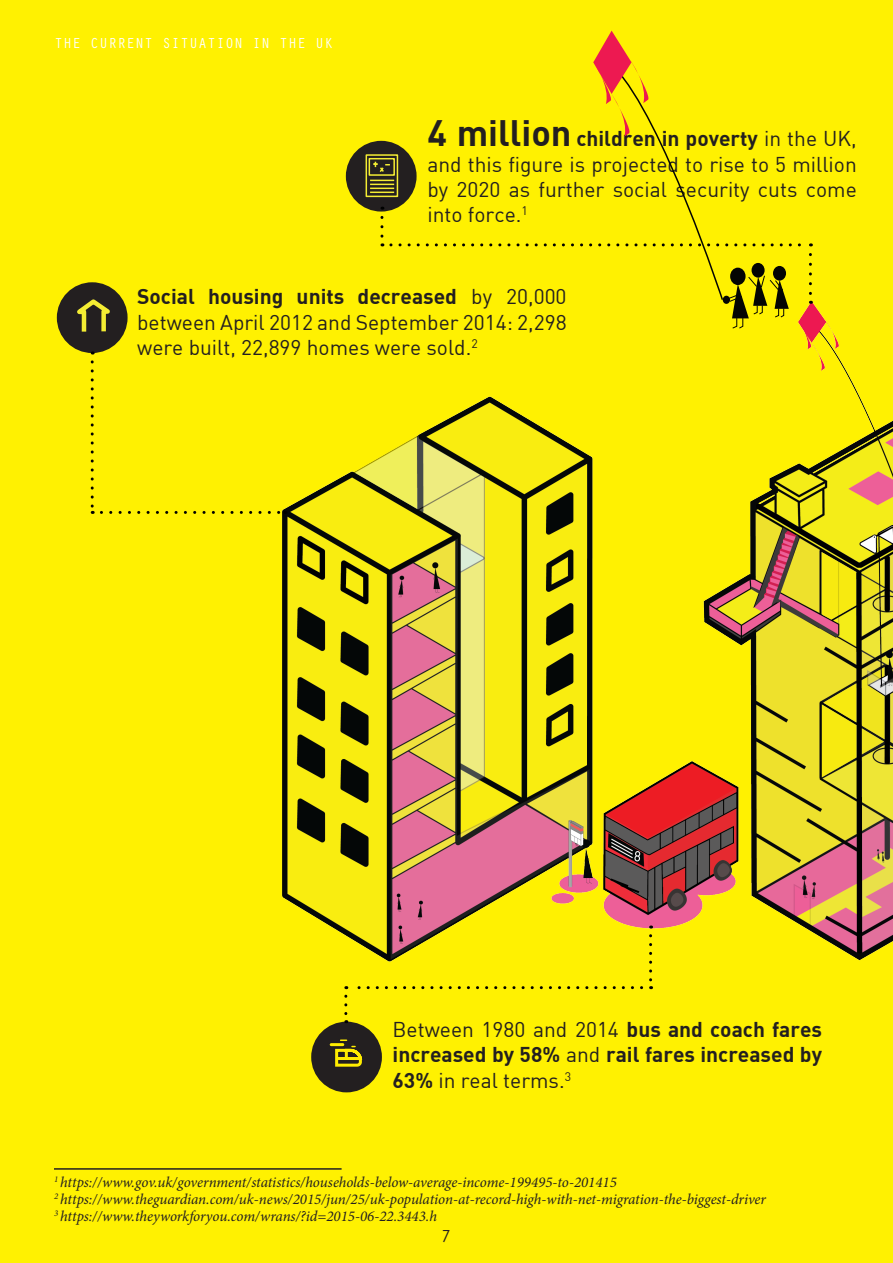
<style>
.page{position:relative;width:893px;height:1263px;background:#fff101}
.page>*{position:absolute;margin:0;border:0;box-sizing:border-box;transform-origin:0 0}
.t1{font:21px/25.2px "DIN";color:#231f20;text-align:justify}
.t2{font:21px/25.2px "DIN Bold";color:#231f20;text-align:justify}
.t3{font:18px "Orator Std";color:#231f20}
.t4{font:italic 15px "Minion Pro";letter-spacing:-.005em;color:#231f20}
.t5{font:15px "Orator Std";color:#fff}
.s1{font-family:"DIN Bold";font-size:36px}
.s2{font-family:"DIN Bold"}
.s3{font-family:"DIN"}
</style>
<div class="page">
<img style="left:282px;top:243px;width:611px;height:850px">
<div style="left:57px;top:282px;width:71px;height:71px;background:#231f20;border-radius:50%"></div>
<svg style="left:77px;top:296px;width:45px;height:36px"></svg>
<div style="left:346px;top:141px;width:71px;height:71px;background:#231f20;border-radius:50%"></div>
<div style="left:311px;top:1022px;width:71px;height:70px;background:#231f20;border-radius:50%"></div>
<svg style="left:331px;top:1039px;width:32px;height:28px"></svg>
<svg style="left:91px;top:362px;width:3px;height:152px"></svg>
<svg style="left:101px;top:511px;width:185px;height:3px"></svg>
<svg style="left:649px;top:936px;width:3px;height:53px"></svg>
<svg style="left:346px;top:986px;width:296px;height:3px"></svg>
<svg style="left:344px;top:996px;width:3px;height:27px"></svg>
<svg style="left:365px;top:31px;width:447px;height:297px"></svg>
<hr style="left:54px;top:1168px;width:288px;height:2px;background:#231f20">
<p class="t5" style="left:54px;top:32px;width:281px">THE CURRENT SITUATION IN THE UK</p>
<p class="t1" style="left:427px;top:126px;width:431px"><span class="s1">4 million</span> <span class="s2">children in poverty</span> in the UK, and this figure is projected to rise to 5 million by 2020 as further social security cuts come into force.<sup>1</sup></p>
<p class="t1" style="left:137px;top:284px;width:431px"><span class="s2">Social housing units decreased</span> by 20,000 between April 2012 and September 2014: 2,298 were built, 22,899 homes were sold.<sup>2</sup></p>
<p class="t2" style="left:393px;top:1016px;width:431px"><span class="s3">Between 1980 and 2014</span> bus and coach fares increased by 58% <span class="s3">and</span> rail fares increased by 63% <span class="s3">in real terms.</span><sup>3</sup></p>
<p class="t4" style="left:54px;top:1172px;width:564px"><sup>1</sup> https://www.gov.uk/government/statistics/households-below-average-income-199495-to-201415</p>
<p class="t4" style="left:54px;top:1189px;width:714px"><sup>2</sup> https://www.theguardian.com/uk-news/2015/jun/25/uk-population-at-record-high-with-net-migration-the-biggest-driver</p>
<p class="t4" style="left:54px;top:1206px;width:385px"><sup>3</sup> https://www.theyworkforyou.com/wrans/?id=2015-06-22.3443.h</p>
<p class="t3" style="left:440px;top:1223px;width:12px">7</p>
<p class="t3" style="left:54px;top:1209px;width:12px">7</p>
</div>
